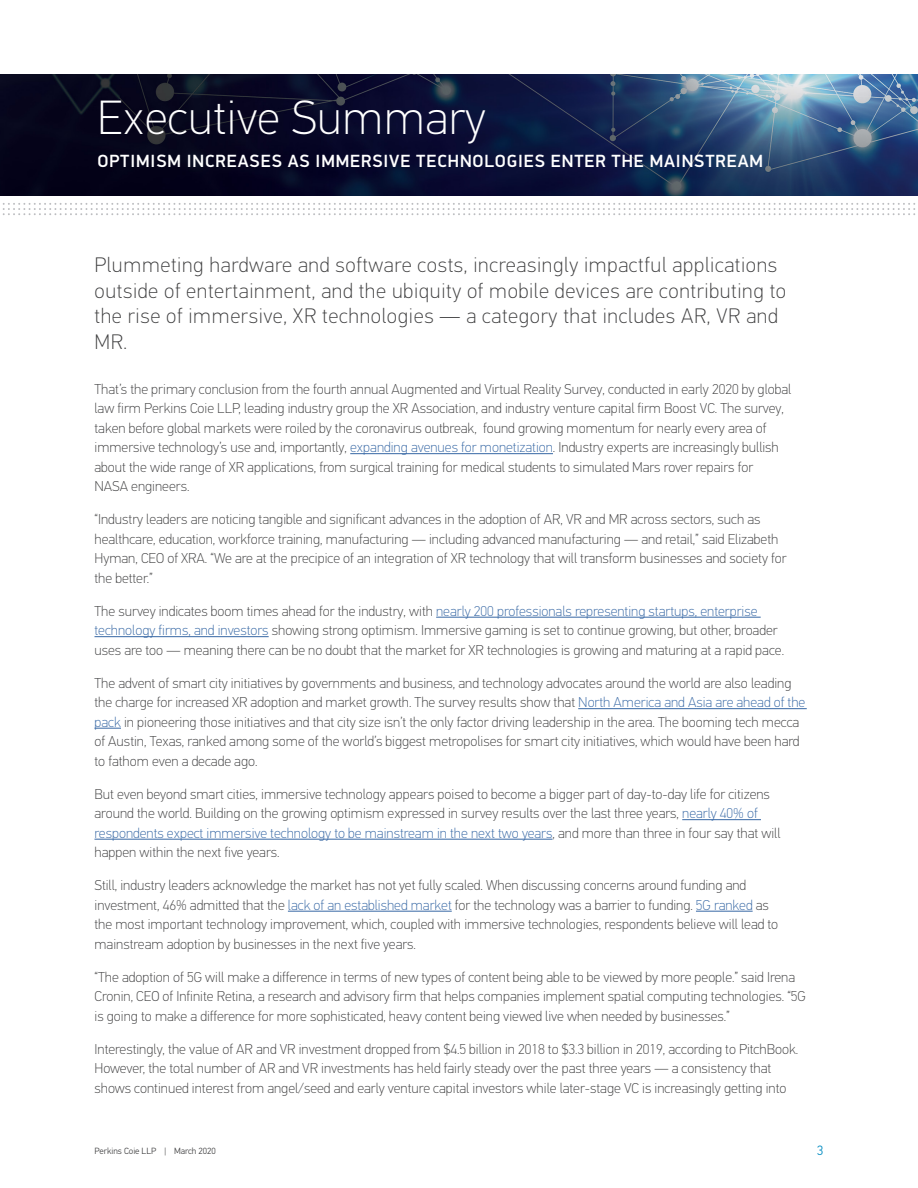
<style>
.page{position:relative;width:918px;height:1188px;background:#fff}
.page>*{position:absolute;margin:0;border:0;box-sizing:border-box;transform-origin:0 0}
.Large_Header_-_white{font:100 48px "PF Din Text Pro";letter-spacing:.01em;color:#fff}
.Question{font:100 21px/25.5px "PF Din Text Pro";letter-spacing:.03em;color:#3e3e3f}
.SMALLER_Sub_Title{font:500 17.7px "PF Din Display Pro";letter-spacing:.05em;color:#fff}
.Body{font:100 14.25px/19.5px "PF Din Text Pro";color:#3e3e3f}
.t1{font:300 13.5px "PF Din Text Pro";color:#008bc1}
.t2{font:300 9px "PF Din Text Pro";color:#3e3e3f}
.s1{color:#3667a4}
</style>
<div class="page">
<img style="left:0;top:74px;width:918px;height:121px">
<hr style="left:350px;top:453px;width:203px;height:1px;background:#3667a4">
<hr style="left:436px;top:617px;width:325px;height:1px;background:#3667a4">
<hr style="left:94px;top:636px;width:175px;height:1px;background:#3667a4">
<hr style="left:578px;top:708px;width:229px;height:1px;background:#3667a4">
<svg style="left:94px;top:728px;width:27px;height:1px"></svg>
<hr style="left:682px;top:819px;width:79px;height:1px;background:#3667a4">
<hr style="left:94px;top:839px;width:458px;height:1px;background:#3667a4">
<hr style="left:288px;top:911px;width:164px;height:1px;background:#3667a4">
<hr style="left:696px;top:911px;width:57px;height:1px;background:#3667a4">
<svg style="left:2px;top:203px;width:913px;height:12px"></svg>
<p class="Large_Header_-_white" style="left:97px;top:90px;width:390px">Executive Summary</p>
<p class="SMALLER_Sub_Title" style="left:97px;top:150px;width:667px">OPTIMISM INCREASES AS IMMERSIVE TECHNOLOGIES ENTER THE MAINSTREAM</p>
<p class="Question" style="left:94px;top:253px;width:693px">Plummeting hardware and software costs, increasingly impactful applications outside of entertainment, and the ubiquity of mobile devices are contributing to the rise of immersive, XR technologies — a category that includes AR, VR and MR.</p>
<p class="Body" style="left:94px;top:379px;width:698px">That’s the primary conclusion from the fourth annual Augmented and Virtual Reality Survey, conducted in early 2020 by global law firm Perkins Coie LLP, leading industry group the XR Association, and industry venture capital firm Boost VC. The survey, taken before global markets were roiled by the coronavirus outbreak, found growing momentum for nearly every area of immersive technology’s use and, importantly, <span class="s1">expanding avenues for monetization</span>. Industry experts are increasingly bullish about the wide range of XR applications, from surgical training for medical students to simulated Mars rover repairs for<br>NASA engineers.</p>
<p class="Body" style="left:94px;top:510px;width:694px">“Industry leaders are noticing tangible and significant advances in the adoption of AR, VR and MR across sectors, such as healthcare, education, workforce training, manufacturing — including advanced manufacturing — and retail,” said Elizabeth Hyman, CEO of XRA. “We are at the precipice of an integration of XR technology that will transform businesses and society for the better.”</p>
<p class="Body" style="left:94px;top:601px;width:691px">The survey indicates boom times ahead for the industry, with <span class="s1">nearly 200 professionals representing startups, enterprise technology firms, and investors</span> showing strong optimism. Immersive gaming is set to continue growing, but other, broader uses are too — meaning there can be no doubt that the market for XR technologies is growing and maturing at a rapid pace.</p>
<p class="Body" style="left:94px;top:673px;width:712px">The advent of smart city initiatives by governments and business, and technology advocates around the world are also leading the charge for increased XR adoption and market growth. The survey results show that <span class="s1">North America and Asia are ahead of the pack</span> in pioneering those initiatives and that city size isn’t the only factor driving leadership in the area. The booming tech mecca of Austin, Texas, ranked among some of the world’s biggest metropolises for smart city initiatives, which would have been hard to fathom even a decade ago.</p>
<p class="Body" style="left:94px;top:784px;width:687px">But even beyond smart cities, immersive technology appears poised to become a bigger part of day-to-day life for citizens around the world. Building on the growing optimism expressed in survey results over the last three years, <span class="s1">nearly 40% of respondents expect immersive technology to be mainstream in the next two years</span>, and more than three in four say that will happen within the next five years.</p>
<p class="Body" style="left:94px;top:876px;width:685px">Still, industry leaders acknowledge the market has not yet fully scaled. When discussing concerns around funding and investment, 46% admitted that the <span class="s1">lack of an established market</span> for the technology was a barrier to funding. <span class="s1">5G ranked</span> as the most important technology improvement, which, coupled with immersive technologies, respondents believe will lead to mainstream adoption by businesses in the next five years.</p>
<p class="Body" style="left:94px;top:967px;width:713px">“The adoption of 5G will make a difference in terms of new types of content being able to be viewed by more people.” said Irena<br>Cronin, CEO of Infinite Retina, a research and advisory firm that helps companies implement spatial computing technologies. “5G is going to make a difference for more sophisticated, heavy content being viewed live when needed by businesses.”</p>
<p class="Body" style="left:94px;top:1039px;width:705px">Interestingly, the value of AR and VR investment dropped from $4.5 billion in 2018 to $3.3 billion in 2019, according to PitchBook.<br>However, the total number of AR and VR investments has held fairly steady over the past three years — a consistency that shows continued interest from angel/seed and early venture capital investors while later-stage VC is increasingly getting into</p>
<p class="t2" style="left:94px;top:1146px;width:123px">Perkins Coie LLP | March 2020</p>
<p class="t1" style="left:817px;top:1142px;width:8px">3</p>
</div>
